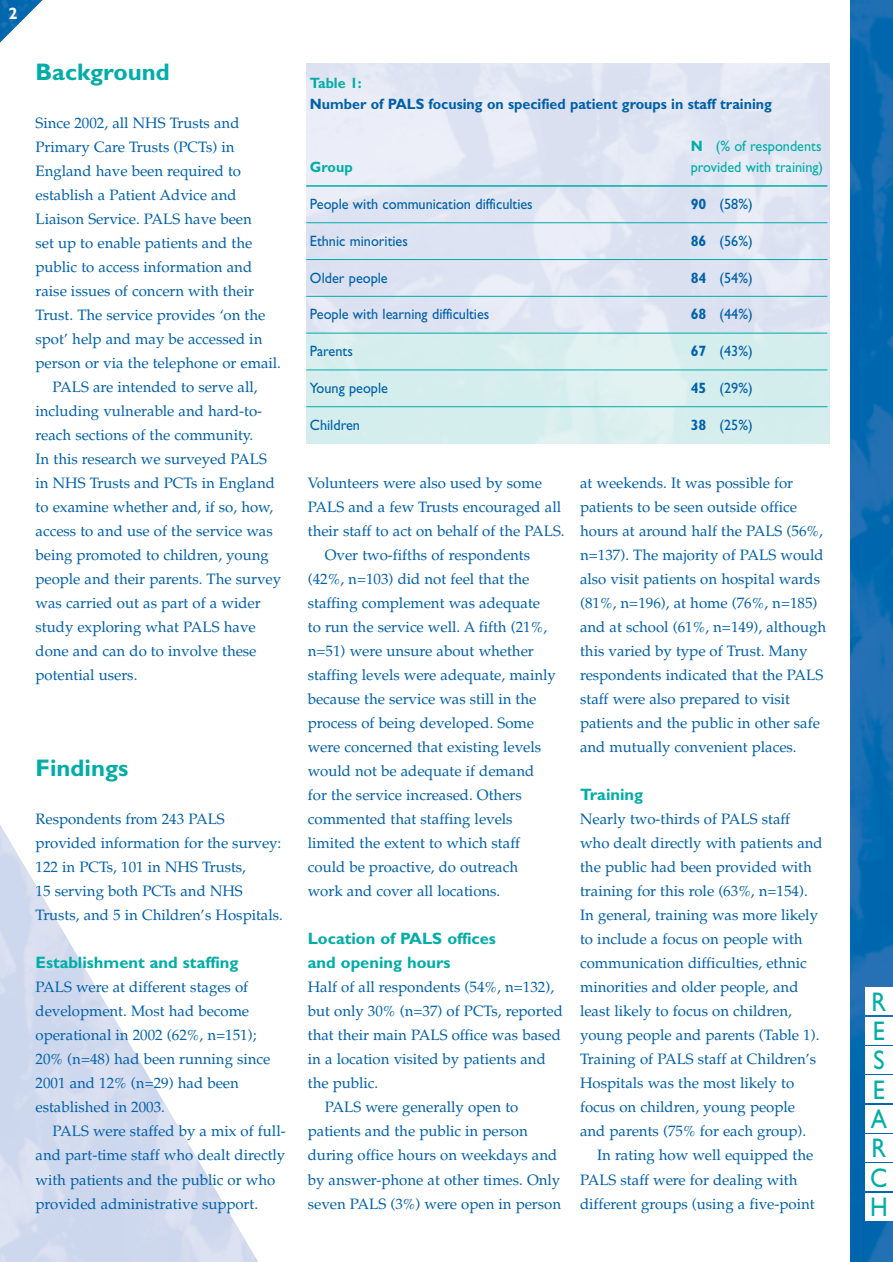
<style>
.page{position:relative;width:893px;height:1262px;background:#fff}
.page>*{position:absolute;margin:0;border:0;box-sizing:border-box;transform-origin:0 0}
.t1{font:27px/29.4px "Gill Sans";color:#00ada7;scale:.9 1}
.t2{font:700 24px "Gill Sans";color:#00ada7}
.t3{font:700 16.5px/24px "Gill Sans";color:#00ada7}
.t4{font:700 16.5px "Gill Sans";color:#fff}
.t5{font:15px/24px "Palatino";color:#0060a9}
.t6{font:15px "Gill Sans";color:#0060a9;scale:.95 1}
.t7{font:700 15px "Gill Sans";color:#0060a9;scale:.95 1}
.t8{font:15px "Gill Sans";color:#00ada7;scale:.95 1}
.t9{font:700 15px "Gill Sans";color:#00ada7;scale:.95 1}
.s1{font-weight:700}
</style>
<div class="page">
<img style="left:850px;top:0;width:42px;height:1261px">
<div style="left:865px;top:1017px;width:27px;height:27px;background:#fff"></div>
<div style="left:865px;top:987px;width:27px;height:28px;background:#fff"></div>
<div style="left:865px;top:1046px;width:27px;height:27px;background:#fff"></div>
<div style="left:865px;top:1075px;width:27px;height:28px;background:#fff"></div>
<div style="left:865px;top:1105px;width:27px;height:27px;background:#fff"></div>
<div style="left:865px;top:1134px;width:27px;height:27px;background:#fff"></div>
<div style="left:865px;top:1163px;width:27px;height:28px;background:#fff"></div>
<div style="left:865px;top:1193px;width:27px;height:27px;background:#fff"></div>
<img style="left:0;top:0;width:43px;height:43px">
<hr style="left:306px;top:222px;width:521px;height:1px;background:#00ada7">
<hr style="left:306px;top:185px;width:521px;height:2px;background:#00ada7">
<hr style="left:306px;top:259px;width:521px;height:1px;background:#00ada7">
<hr style="left:306px;top:296px;width:521px;height:1px;background:#00ada7">
<hr style="left:306px;top:333px;width:521px;height:1px;background:#00ada7">
<hr style="left:306px;top:369px;width:521px;height:1px;background:#00ada7">
<hr style="left:306px;top:406px;width:521px;height:1px;background:#00ada7">
<p class="t4" style="left:9px;top:8px;width:11px">2</p>
<h2 class="t2" style="left:36px;top:64px;width:136px">Background</h2>
<p class="t5" style="left:36px;top:113px;width:205px">Since 2002, all NHS Trusts and</p>
<p class="t5" style="left:36px;top:137px;width:201px">Primary Care Trusts (PCTs) in</p>
<p class="t5" style="left:36px;top:161px;width:207px">England have been required to</p>
<p class="t5" style="left:36px;top:185px;width:202px">establish a Patient Advice and</p>
<p class="t5" style="left:36px;top:209px;width:218px">Liaison Service. PALS have been</p>
<p class="t5" style="left:36px;top:233px;width:218px">set up to enable patients and the</p>
<p class="t5" style="left:36px;top:257px;width:218px">public to access information and</p>
<p class="t5" style="left:36px;top:281px;width:220px">raise issues of concern with their</p>
<p class="t5" style="left:36px;top:305px;width:231px">Trust. The service provides ‘on the</p>
<p class="t5" style="left:36px;top:329px;width:228px">spot’ help and may be accessed in</p>
<p class="t5" style="left:36px;top:353px;width:247px">person or via the telephone or email.</p>
<p class="t5" style="left:53px;top:377px;width:206px">PALS are intended to serve all,</p>
<p class="t5" style="left:36px;top:401px;width:228px">including vulnerable and hard-to-</p>
<p class="t5" style="left:36px;top:425px;width:219px">reach sections of the community.</p>
<p class="t5" style="left:36px;top:449px;width:233px">In this research we surveyed PALS</p>
<p class="t5" style="left:36px;top:473px;width:241px">in NHS Trusts and PCTs in England</p>
<p class="t5" style="left:36px;top:497px;width:239px">to examine whether and, if so, how,</p>
<p class="t5" style="left:36px;top:521px;width:239px">access to and use of the service was</p>
<p class="t5" style="left:36px;top:545px;width:235px">being promoted to children, young</p>
<p class="t5" style="left:36px;top:569px;width:247px">people and their parents. The survey</p>
<p class="t5" style="left:36px;top:593px;width:227px">was carried out as part of a wider</p>
<p class="t5" style="left:36px;top:617px;width:222px">study exploring what PALS have</p>
<p class="t5" style="left:36px;top:641px;width:222px">done and can do to involve these</p>
<p class="t5" style="left:36px;top:665px;width:103px">potential users.</p>
<h2 class="t2" style="left:36px;top:760px;width:94px">Findings</h2>
<p class="t5" style="left:36px;top:809px;width:249px">Respondents from 243 PALS provided information for the survey:<br>122 in PCTs, 101 in NHS Trusts,<br>15 serving both PCTs and NHS<br>Trusts, and 5 in Children’s Hospitals.</p>
<p class="t3" style="left:36px;top:952px;width:204px">Establishment and staffing</p>
<p class="t5" style="left:36px;top:977px;width:236px">PALS were at different stages of development. Most had become operational in 2002 (62%, n=151);<br>20% (n=48) had been running since<br>2001 and 12% (n=29) had been established in 2003.</p>
<p class="t5" style="left:36px;top:1121px;width:252px;text-indent:17px">PALS were staffed by a mix of full&shy;and part-time staff who dealt directly with patients and the public or who provided administrative support.</p>
<p class="t9" style="left:310px;top:78px;width:56px">Table 1:</p>
<p class="t7" style="left:310px;top:99px;width:488px">Number of PALS focusing on specified patient groups in staff training</p>
<p class="t8" style="left:690px;top:141px;width:139px"><span class="s1">N</span> (% of respondents</p>
<p class="t9" style="left:310px;top:162px;width:46px">Group</p>
<p class="t8" style="left:690px;top:162px;width:141px">provided with training)</p>
<p class="t6" style="left:310px;top:199px;width:236px">People with communication difficulties</p>
<p class="t6" style="left:690px;top:199px;width:67px"><span class="s1">90</span> (58%)</p>
<p class="t6" style="left:310px;top:236px;width:105px">Ethnic minorities</p>
<p class="t6" style="left:690px;top:236px;width:67px"><span class="s1">86</span> (56%)</p>
<p class="t6" style="left:310px;top:272px;width:83px">Older people</p>
<p class="t6" style="left:690px;top:272px;width:67px"><span class="s1">84</span> (54%)</p>
<p class="t6" style="left:310px;top:309px;width:190px">People with learning difficulties</p>
<p class="t6" style="left:690px;top:309px;width:67px"><span class="s1">68</span> (44%)</p>
<p class="t6" style="left:310px;top:346px;width:47px">Parents</p>
<p class="t6" style="left:690px;top:346px;width:67px"><span class="s1">67</span> (43%)</p>
<p class="t6" style="left:310px;top:383px;width:84px">Young people</p>
<p class="t6" style="left:690px;top:383px;width:67px"><span class="s1">45</span> (29%)</p>
<p class="t6" style="left:310px;top:419px;width:54px">Children</p>
<p class="t6" style="left:690px;top:419px;width:67px"><span class="s1">38</span> (25%)</p>
<p class="t5" style="left:308px;top:473px;width:235px">Volunteers were also used by some</p>
<p class="t5" style="left:308px;top:497px;width:255px">PALS and a few Trusts encouraged all</p>
<p class="t5" style="left:308px;top:521px;width:258px">their staff to act on behalf of the PALS.</p>
<p class="t5" style="left:325px;top:545px;width:207px">Over two-fifths of respondents</p>
<p class="t5" style="left:308px;top:569px;width:223px">(42%, n=103) did not feel that the</p>
<p class="t5" style="left:308px;top:593px;width:234px">staffing complement was adequate</p>
<p class="t5" style="left:308px;top:617px;width:241px">to run the service well. A fifth (21%,</p>
<p class="t5" style="left:308px;top:641px;width:227px">n=51) were unsure about whether</p>
<p class="t5" style="left:308px;top:665px;width:249px">staffing levels were adequate, mainly</p>
<p class="t5" style="left:308px;top:689px;width:230px">because the service was still in the</p>
<p class="t5" style="left:308px;top:713px;width:228px">process of being developed. Some</p>
<p class="t5" style="left:308px;top:737px;width:235px">were concerned that existing levels</p>
<p class="t5" style="left:308px;top:761px;width:228px">would not be adequate if demand</p>
<p class="t5" style="left:308px;top:785px;width:215px">for the service increased. Others</p>
<p class="t5" style="left:308px;top:809px;width:206px">commented that staffing levels</p>
<p class="t5" style="left:308px;top:833px;width:214px">limited the extent to which staff</p>
<p class="t5" style="left:308px;top:857px;width:212px">could be proactive, do outreach</p>
<p class="t5" style="left:308px;top:881px;width:194px">work and cover all locations.</p>
<p class="t3" style="left:308px;top:928px;width:190px">Location of PALS offices and opening hours</p>
<p class="t5" style="left:308px;top:977px;width:248px">Half of all respondents (54%, n=132),</p>
<p class="t5" style="left:308px;top:1001px;width:257px">but only 30% (n=37) of PCTs, reported</p>
<p class="t5" style="left:308px;top:1025px;width:255px">that their main PALS office was based</p>
<p class="t5" style="left:308px;top:1049px;width:239px">in a location visited by patients and</p>
<p class="t5" style="left:308px;top:1073px;width:72px">the public.</p>
<p class="t5" style="left:325px;top:1097px;width:195px">PALS were generally open to</p>
<p class="t5" style="left:308px;top:1121px;width:221px">patients and the public in person</p>
<p class="t5" style="left:308px;top:1145px;width:251px">during office hours on weekdays and</p>
<p class="t5" style="left:308px;top:1169px;width:254px">by answer-phone at other times. Only</p>
<p class="t5" style="left:308px;top:1193px;width:255px">seven PALS (3%) were open in person</p>
<p class="t5" style="left:580px;top:473px;width:248px">at weekends. It was possible for patients to be seen outside office hours at around half the PALS (56%, n=137). The majority of PALS would also visit patients on hospital wards (81%, n=196), at home (76%, n=185) and at school (61%, n=149), although this varied by type of Trust. Many respondents indicated that the PALS staff were also prepared to visit patients and the public in other safe and mutually convenient places.</p>
<p class="t3" style="left:580px;top:784px;width:65px">Training</p>
<p class="t5" style="left:580px;top:809px;width:244px">Nearly two-thirds of PALS staff who dealt directly with patients and the public had been provided with training for this role (63%, n=154).<br>In general, training was more likely to include a focus on people with communication difficulties, ethnic minorities and older people, and least likely to focus on children, young people and parents (Table 1).<br>Training of PALS staff at Children’s Hospitals was the most likely to focus on children, young people and parents (75% for each group).</p>
<p class="t5" style="left:580px;top:1145px;width:236px;text-indent:17px">In rating how well equipped the<br>PALS staff were for dealing with different groups (using a five-point</p>
<h1 class="t1" style="left:871px;top:975px;width:18px;line-height:58.7px">R<br>S</h1>
<h1 class="t1" style="left:870px;top:1077px;width:21px;text-align:justify">E A R C H</h1>
<h1 class="t1" style="left:872px;top:1019px;width:15px">E</h1>
</div>
